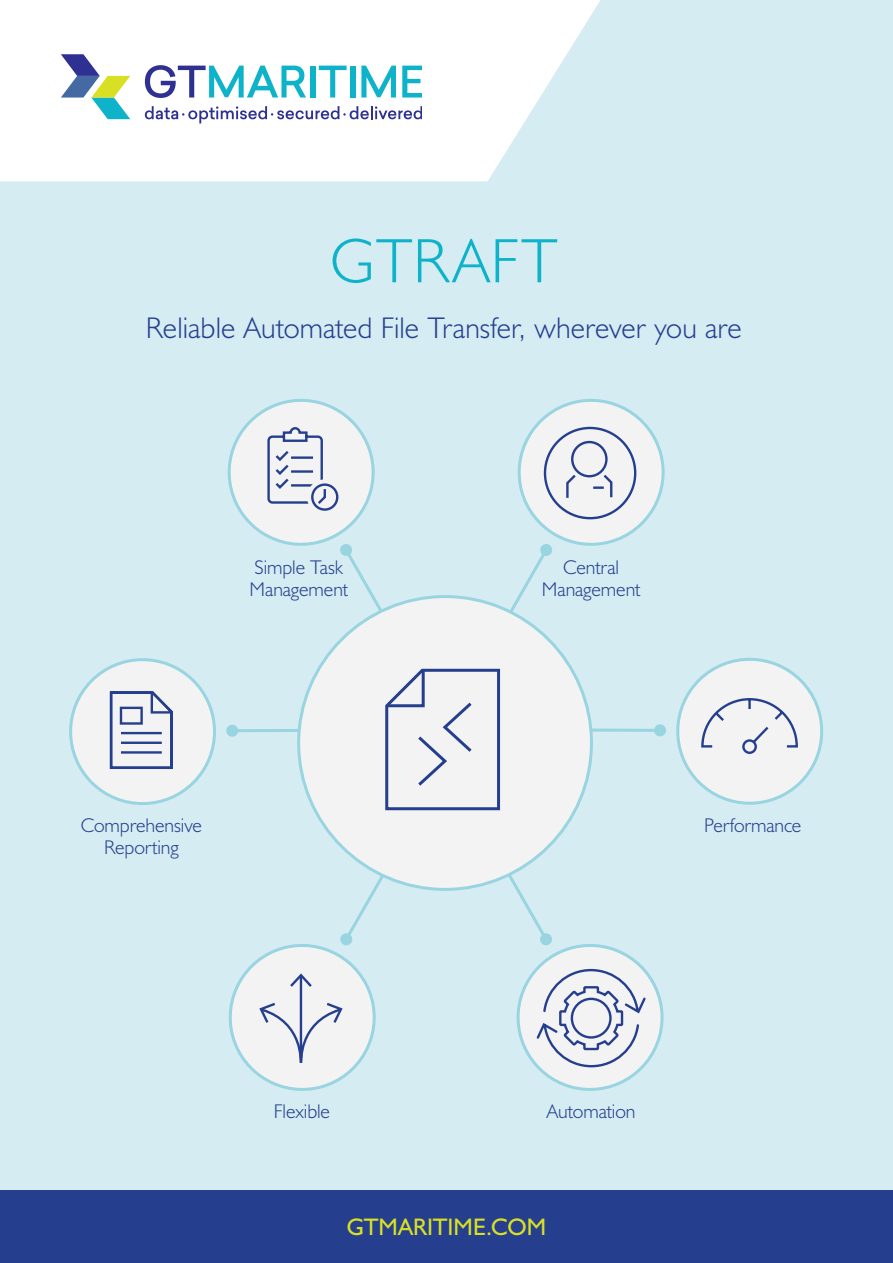
<style>
.page{position:relative;width:893px;height:1263px;background:#d5ecf2}
.page>*{position:absolute;margin:0;border:0;box-sizing:border-box;transform-origin:0 0}
.t1{font:300 63px "Humanist 521 BT";letter-spacing:.025em;color:#0eb3c9}
.t2{font:300 30px "Humanist 521 BT";letter-spacing:.005em;color:#253f8e}
.t3{font:24px "Humanist 521 BT";letter-spacing:.005em;color:#d9e024}
.t4{font:300 19.95px/21.6px "Humanist 521 BT";letter-spacing:-.005em;color:#253f8e;text-align:center}
</style>
<div class="page">
<svg style="left:592px;top:728px;width:61px;height:4px"></svg>
<hr style="left:232px;top:729px;width:89px;height:3px;background:#99d4e1">
<div style="left:0;top:1190px;width:893px;height:73px;background:#253f8e"></div>
<svg style="left:0;top:0;width:600px;height:181px;background:#fafcfd"></svg>
<svg style="left:145px;top:65px;width:161px;height:33px;background:#a4cfe2"></svg>
<div style="left:310px;top:66px;width:5px;height:32px;background:#0eb3c9"></div>
<svg style="left:319px;top:66px;width:28px;height:32px"></svg>
<div style="left:350px;top:66px;width:5px;height:32px;background:#0eb3c9"></div>
<svg style="left:361px;top:66px;width:35px;height:32px"></svg>
<svg style="left:402px;top:66px;width:20px;height:32px"></svg>
<svg style="left:61px;top:54px;width:69px;height:65px;background:#b6cccb"></svg>
<svg style="left:145px;top:106px;width:277px;height:17px;background:#cccce4"></svg>
<div style="left:299px;top:596px;width:292px;height:293px;background:#f3f3f3;border-radius:50%"></div>
<svg style="left:228px;top:858px;width:166px;height:233px"></svg>
<svg style="left:385px;top:668px;width:116px;height:143px"></svg>
<svg style="left:653px;top:658px;width:170px;height:147px"></svg>
<div style="left:742px;top:739px;width:15px;height:15px;border:2px solid #253f8e;border-radius:50%"></div>
<svg style="left:498px;top:858px;width:166px;height:233px"></svg>
<svg style="left:69px;top:658px;width:170px;height:147px"></svg>
<svg style="left:227px;top:398px;width:167px;height:233px"></svg>
<svg style="left:498px;top:398px;width:167px;height:233px"></svg>
<h1 class="t1" style="left:330px;top:222px;width:229px">GTRAFT</h1>
<h2 class="t2" style="left:146px;top:310px;width:597px">Reliable Automated File Transfer, wherever you are</h2>
<p class="t4" style="left:250px;top:556px;width:100px;text-align:left">Simple Task<br>Management</p>
<p class="t4" style="left:542px;top:556px;width:100px">Central<br>Management</p>
<p class="t4" style="left:81px;top:814px;width:123px">Comprehensive<br>Reporting</p>
<p class="t4" style="left:704px;top:814px;width:99px">Performance</p>
<p class="t4" style="left:274px;top:1100px;width:58px">Flexible</p>
<p class="t4" style="left:547px;top:1100px;width:90px">Automation</p>
<p class="t3" style="left:347px;top:1212px;width:201px">GTMARITIME.COM</p>
</div>
